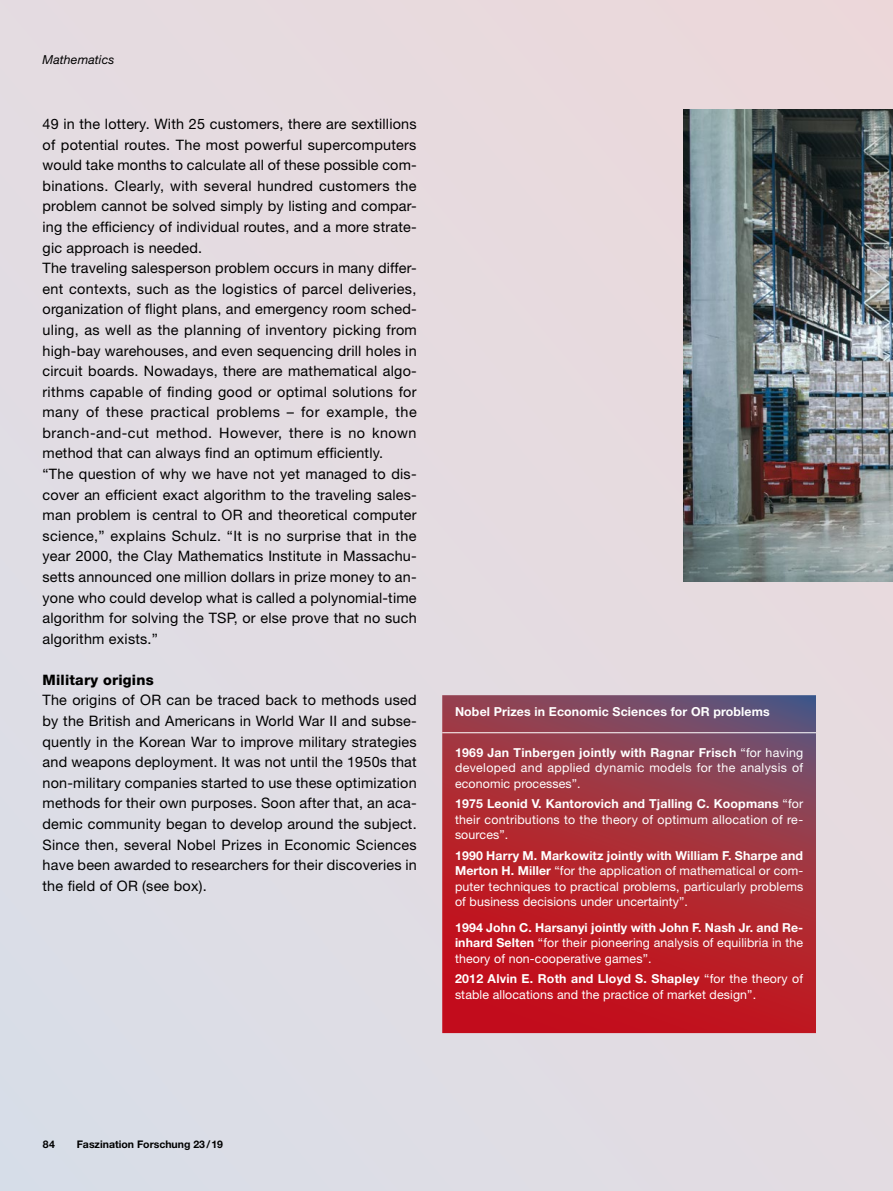
<style>
.page{position:relative;width:893px;height:1191px;background:#e3dce2}
.page>*{position:absolute;margin:0;border:0;box-sizing:border-box;transform-origin:0 0}
.Text_E{font:14.4px/20.5px "Helvetica Neue LT Std";letter-spacing:.015em;color:#000;text-align:justify}
.Text_E_Zwischenübers{font:800 14.4px "Helvetica Neue LT Std";letter-spacing:.015em;color:#000}
.BU_Blocksatz{font:12.3px/15.5px "Helvetica Neue LT Std";letter-spacing:.01em;color:#fff;text-align:justify}
.BU_Blocksatz-2{font:700 12.3px "Helvetica Neue LT Std";letter-spacing:.01em;color:#fff}
.t1{font:italic 12.3px "Helvetica Neue LT Std";letter-spacing:.01em;color:#000}
.t2{font:700 10.5px "Helvetica Neue LT Std";color:#000}
.s1{font-weight:700}
</style>
<div class="page">
<img style="left:683px;top:110px;width:210px;height:472px">
<svg style="left:442px;top:695px;width:374px;height:338px;background:#a82b38"></svg>
<hr style="left:442px;top:732px;width:374px;height:1px;background:#fff">
<p class="t1" style="left:43px;top:52px;width:74px">Mathematics</p>
<p class="Text_E" style="left:43px;top:113px;width:376px">49 in the lottery. With 25 customers, there are sextillions of potential routes. The most powerful supercomputers would take months to calculate all of these possible com&shy;binations. Clearly, with several hundred customers the problem cannot be solved simply by listing and compar&shy;ing the efficiency of individual routes, and a more strate&shy;gic approach is needed.</p>
<p class="Text_E" style="left:43px;top:257px;width:376px">The traveling salesperson problem occurs in many differ&shy;ent contexts, such as the logistics of parcel deliveries, organization of flight plans, and emergency room sched&shy;uling, as well as the planning of inventory picking from high-bay warehouses, and even sequencing drill holes in circuit boards. Nowadays, there are mathematical algo&shy;rithms capable of finding good or optimal solutions for many of these practical problems – for example, the branch-and-cut method. However, there is no known method that can always find an optimum efficiently.</p>
<p class="Text_E" style="left:43px;top:463px;width:376px">“The question of why we have not yet managed to dis&shy;cover an efficient exact algorithm to the traveling sales&shy;man problem is central to OR and theoretical computer science,” explains Schulz. “It is no surprise that in the year 2000, the Clay Mathematics Institute in Massachu&shy;setts announced one million dollars in prize money to an&shy;yone who could develop what is called a polynomial-time algorithm for solving the TSP, or else prove that no such algorithm exists.”</p>
<p class="Text_E_Zwischenübers" style="left:43px;top:671px;width:113px">Military origins</p>
<p class="Text_E" style="left:43px;top:690px;width:376px">The origins of OR can be traced back to methods used by the British and Americans in World War II and subse&shy;quently in the Korean War to improve military strategies and weapons deployment. It was not until the 1950s that non-military companies started to use these optimization methods for their own purposes. Soon after that, an aca&shy;demic community began to develop around the subject.<br>Since then, several Nobel Prizes in Economic Sciences have been awarded to researchers for their discoveries in the field of OR (see box).</p>
<p class="BU_Blocksatz-2" style="left:455px;top:704px;width:316px">Nobel Prizes in Economic Sciences for OR problems</p>
<p class="BU_Blocksatz" style="left:455px;top:744px;width:350px"><span class="s1">1969 Jan Tinbergen jointly with Ragnar Frisch</span> “for having developed and applied dynamic models for the analysis of economic processes”.</p>
<p class="BU_Blocksatz" style="left:455px;top:796px;width:350px"><span class="s1">1975 Leonid V. Kantorovich and Tjalling C. Koopmans</span> “for their contributions to the theory of optimum allocation of re&shy;sources”.</p>
<p class="BU_Blocksatz" style="left:455px;top:847px;width:350px"><span class="s1">1990 Harry M. Markowitz jointly with William F. Sharpe and Merton H. Miller</span> “for the application of mathematical or com&shy;puter techniques to practical problems, particularly problems of business decisions under uncertainty”.</p>
<p class="BU_Blocksatz" style="left:455px;top:919px;width:350px"><span class="s1">1994 John C. Harsanyi jointly with John F. Nash Jr. and Re&shy;inhard Selten</span> “for their pioneering analysis of equilibria in the theory of non-cooperative games”.</p>
<p class="BU_Blocksatz" style="left:455px;top:971px;width:350px"><span class="s1">2012 Alvin E. Roth and Lloyd S. Shapley</span> “for the theory of stable allocations and the practice of market design”.</p>
<p class="t2" style="left:43px;top:1137px;width:14px">84</p>
<p class="t2" style="left:77px;top:1137px;width:148px">Faszination Forschung 23/19</p>
</div>
